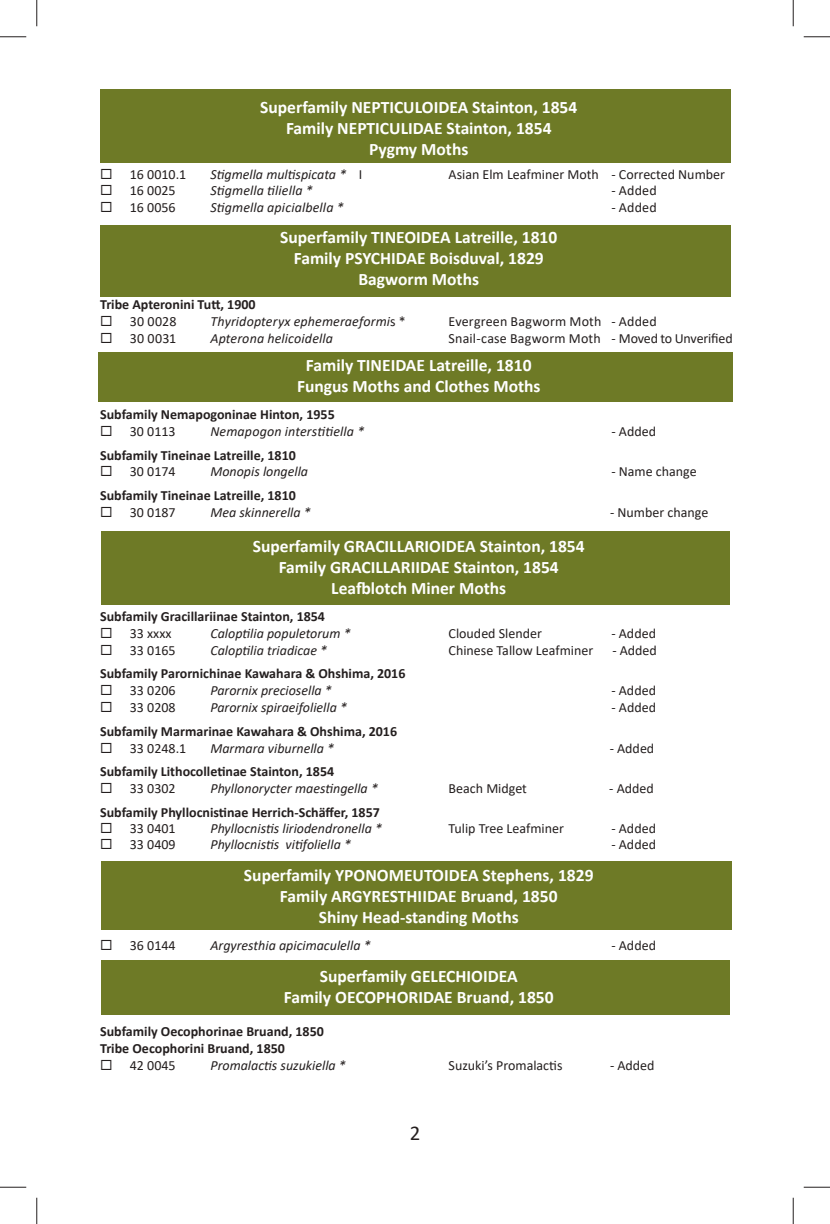
<style>
.page{position:relative;width:830px;height:1224px;background:#fff}
.page>*{position:absolute;margin:0;border:0;box-sizing:border-box;transform-origin:0 0}
.t1{font:21px "Calibri";color:#241f1f}
.t2{font:700 17.5px/21px "Calibri";color:#fff;text-align:center}
.t3{font:14px "Calibri";color:#241f1f}
.t4{font:italic 14px "Calibri";color:#241f1f}
.t5{font:700 14px/16.8px "Calibri";color:#241f1f}
.s1{font-style:normal}
.s2{font-style:italic}
</style>
<div class="page">
<div style="left:102px;top:959px;width:628px;height:55px;background:#6e7a26"></div>
<div style="left:102px;top:861px;width:630px;height:68px;background:#6e7a26"></div>
<div style="left:102px;top:531px;width:628px;height:73px;background:#6e7a26"></div>
<div style="left:98px;top:352px;width:634px;height:49px;background:#6e7a26"></div>
<div style="left:100px;top:225px;width:630px;height:72px;background:#6e7a26"></div>
<div style="left:100px;top:90px;width:630px;height:73px;background:#6e7a26"></div>
<svg style="left:0;top:36px;width:26px;height:1px"></svg>
<svg style="left:803px;top:36px;width:27px;height:1px"></svg>
<svg style="left:0;top:1186px;width:26px;height:1px"></svg>
<svg style="left:803px;top:1186px;width:27px;height:1px"></svg>
<svg style="left:36px;top:0;width:1px;height:26px"></svg>
<svg style="left:36px;top:1197px;width:1px;height:26px"></svg>
<svg style="left:792px;top:0;width:1px;height:26px"></svg>
<svg style="left:792px;top:1197px;width:1px;height:26px"></svg>
<p class="t2" style="left:260px;top:96px;width:318px">Superfamily NEPTICULOIDEA Stainton, 1854<br>Family NEPTICULIDAE Stainton, 1854<br>Pygmy Moths</p>
<p class="t3" style="left:100px;top:164px;width:88px">◻ 16 0010.1</p>
<p class="t4" style="left:210px;top:164px;width:153px">Stigmella multispicata * <span class="s1">I</span></p>
<p class="t3" style="left:448px;top:164px;width:278px">Asian Elm Leafminer Moth - Corrected Number</p>
<p class="t3" style="left:100px;top:181px;width:77px">◻ 16 0025</p>
<p class="t4" style="left:210px;top:181px;width:104px">Stigmella tiliella *</p>
<p class="t3" style="left:611px;top:181px;width:47px">- Added</p>
<p class="t3" style="left:100px;top:197px;width:77px">◻ 16 0056</p>
<p class="t4" style="left:210px;top:197px;width:135px">Stigmella apicialbella *</p>
<p class="t3" style="left:611px;top:197px;width:47px"><span class="s2">-</span> Added</p>
<p class="t2" style="left:280px;top:227px;width:279px">Superfamily TINEOIDEA Latreille, 1810<br>Family PSYCHIDAE Boisduval, 1829<br>Bagworm Moths</p>
<p class="t5" style="left:100px;top:296px;width:157px">Tribe Apteronini Tutt, 1900</p>
<p class="t3" style="left:100px;top:311px;width:78px">◻ 30 0028</p>
<p class="t4" style="left:210px;top:311px;width:197px">Thyridopteryx ephemeraeformi<span class="s1">s *</span></p>
<p class="t3" style="left:448px;top:311px;width:210px">Evergreen Bagworm Moth - Added</p>
<p class="t3" style="left:100px;top:328px;width:78px">◻ 30 0031</p>
<p class="t4" style="left:210px;top:328px;width:124px">Apterona helicoidella</p>
<p class="t3" style="left:448px;top:328px;width:285px">Snail-case Bagworm Moth - Moved to Unverified</p>
<p class="t2" style="left:297px;top:354px;width:245px">Family TINEIDAE Latreille, 1810<br>Fungus Moths and Clothes Moths</p>
<p class="t5" style="left:100px;top:406px;width:236px">Subfamily Nemapogoninae Hinton, 1955</p>
<p class="t3" style="left:100px;top:421px;width:77px">◻ 30 0113</p>
<p class="t4" style="left:210px;top:421px;width:155px">Nemapogon interstitiella *</p>
<p class="t3" style="left:611px;top:421px;width:46px"><span class="s2">-</span> Added</p>
<p class="t5" style="left:100px;top:446px;width:197px">Subfamily Tineinae Latreille, 1810</p>
<p class="t3" style="left:100px;top:461px;width:77px">◻ 30 0174</p>
<p class="t4" style="left:210px;top:461px;width:99px">Monopis longella</p>
<p class="t3" style="left:611px;top:461px;width:87px">- Name change</p>
<p class="t5" style="left:100px;top:486px;width:197px">Subfamily Tineinae Latreille, 1810</p>
<p class="t3" style="left:100px;top:502px;width:77px">◻ 30 0187</p>
<p class="t4" style="left:210px;top:502px;width:102px">Mea skinnerella *</p>
<p class="t3" style="left:610px;top:502px;width:100px">- Number change</p>
<p class="t2" style="left:253px;top:535px;width:333px">Superfamily GRACILLARIOIDEA Stainton, 1854<br>Family GRACILLARIIDAE Stainton, 1854<br>Leafblotch Miner Moths</p>
<p class="t5" style="left:100px;top:607px;width:226px">Subfamily Gracillariinae Stainton, 1854</p>
<p class="t3" style="left:100px;top:623px;width:73px">◻ 33 xxxx</p>
<p class="t4" style="left:210px;top:623px;width:142px">Caloptilia populetorum *</p>
<p class="t3" style="left:448px;top:623px;width:95px">Clouded Slender</p>
<p class="t3" style="left:611px;top:623px;width:46px">- Added</p>
<p class="t3" style="left:100px;top:640px;width:77px">◻ 33 0165</p>
<p class="t4" style="left:210px;top:640px;width:118px">Caloptilia triadicae *</p>
<p class="t3" style="left:448px;top:640px;width:146px">Chinese Tallow Leafminer</p>
<p class="t3" style="left:612px;top:640px;width:46px">- Added</p>
<p class="t5" style="left:100px;top:665px;width:307px">Subfamily Parornichinae Kawahara &amp; Ohshima, 2016</p>
<p class="t3" style="left:100px;top:680px;width:77px">◻ 33 0206</p>
<p class="t4" style="left:210px;top:680px;width:123px">Parornix preciosella *</p>
<p class="t3" style="left:611px;top:680px;width:46px">- Added</p>
<p class="t3" style="left:100px;top:697px;width:77px">◻ 33 0208</p>
<p class="t4" style="left:210px;top:697px;width:138px">Parornix spiraeifoliella *</p>
<p class="t3" style="left:611px;top:697px;width:46px">- Added</p>
<p class="t5" style="left:100px;top:722px;width:298px">Subfamily Marmarinae Kawahara &amp; Ohshima, 2016</p>
<p class="t3" style="left:100px;top:738px;width:88px">◻ 33 0248.1</p>
<p class="t4" style="left:210px;top:738px;width:125px">Marmara viburnella *</p>
<p class="t3" style="left:609px;top:738px;width:46px">- Added</p>
<p class="t5" style="left:100px;top:763px;width:235px">Subfamily Lithocolletinae Stainton, 1854</p>
<p class="t3" style="left:100px;top:778px;width:77px">◻ 33 0302</p>
<p class="t4" style="left:210px;top:778px;width:169px">Phyllonorycter maestingella *</p>
<p class="t3" style="left:448px;top:778px;width:80px">Beach Midget</p>
<p class="t3" style="left:609px;top:778px;width:46px">- Added</p>
<p class="t5" style="left:100px;top:803px;width:281px">Subfamily Phyllocnistinae Herrich-Schäffer, 1857</p>
<p class="t3" style="left:100px;top:818px;width:77px">◻ 33 0401</p>
<p class="t4" style="left:210px;top:818px;width:173px">Phyllocnistis liriodendronella *</p>
<p class="t3" style="left:448px;top:818px;width:117px">Tulip Tree Leafminer</p>
<p class="t3" style="left:611px;top:818px;width:46px">- Added</p>
<p class="t3" style="left:100px;top:834px;width:77px">◻ 33 0409</p>
<p class="t4" style="left:210px;top:834px;width:142px">Phyllocnistis vitifoliella *</p>
<p class="t3" style="left:611px;top:834px;width:46px">- Added</p>
<p class="t2" style="left:244px;top:864px;width:351px">Superfamily YPONOMEUTOIDEA Stephens, 1829<br>Family ARGYRESTHIIDAE Bruand, 1850<br>Shiny Head-standing Moths</p>
<p class="t3" style="left:100px;top:935px;width:77px">◻ 36 0144</p>
<p class="t4" style="left:210px;top:935px;width:162px">Argyresthia apicimaculella *</p>
<p class="t3" style="left:611px;top:935px;width:46px">- Added</p>
<p class="t2" style="left:284px;top:965px;width:271px">Superfamily GELECHIOIDEA<br>Family OECOPHORIDAE Bruand, 1850</p>
<p class="t5" style="left:100px;top:1022px;width:225px">Subfamily Oecophorinae Bruand, 1850<br>Tribe Oecophorini Bruand, 1850</p>
<p class="t3" style="left:100px;top:1055px;width:77px">◻ 42 0045</p>
<p class="t4" style="left:210px;top:1055px;width:137px">Promalactis suzukiella *</p>
<p class="t3" style="left:448px;top:1055px;width:115px">Suzuki’s Promalactis</p>
<p class="t3" style="left:610px;top:1055px;width:46px">- Added</p>
<p class="t1" style="left:409px;top:1118px;width:12px">2</p>
</div>
